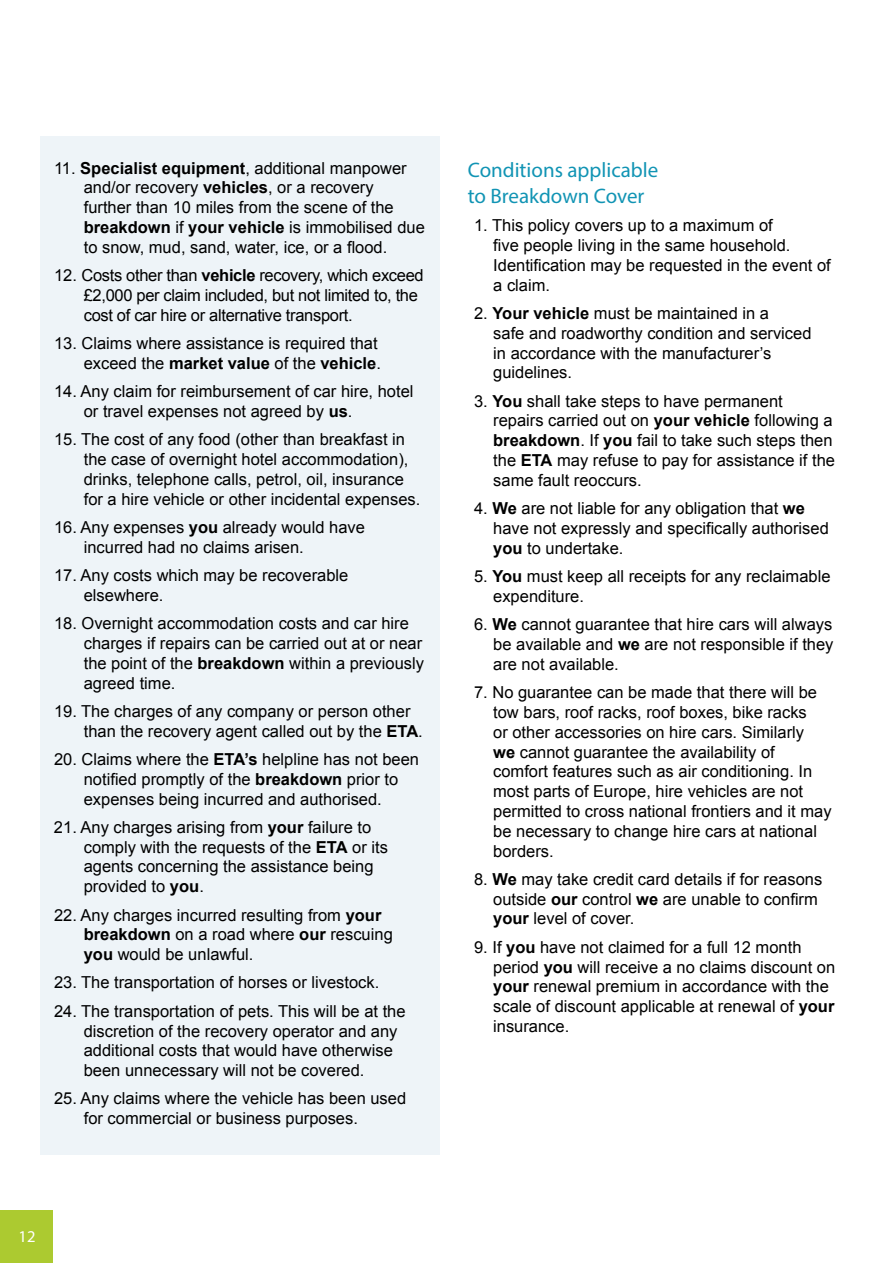
<style>
.page{position:relative;width:893px;height:1263px;background:#fff}
.page>*{position:absolute;margin:0;border:0;box-sizing:border-box;transform-origin:0 0}
.t1{font:21px/25.5px "Myriad Pro";color:#1194b4}
.t2{font:16.5px/19.8px "Arial";color:#000}
.t3{font:16.5px/19.8px "Arial";letter-spacing:-.02em;color:#000}
.t4{font:16.5px "Myriad Pro";color:#fff}
.s1{font-weight:700}
</style>
<div class="page">
<div style="left:0;top:1210px;width:53px;height:53px;background:#acca30"></div>
<div style="left:40px;top:136px;width:400px;height:1018px;background:#eef4f8"></div>
<p class="t2" style="left:84px;top:158px;width:343px;text-indent:-30px">11. <span class="s1">Specialist equipment</span>, additional manpower and/or recovery <span class="s1">vehicles</span>, or a recovery further than 10 miles from the scene of the <span class="s1">breakdown</span> if <span class="s1">your vehicle</span> is immobilised due to snow, mud, sand, water, ice, or a flood.</p>
<p class="t3" style="left:84px;top:266px;width:341px;text-indent:-30px">12. Costs other than <span class="s1">vehicle</span> recovery, which exceed £2,000 per claim included, but not limited to, the cost of car hire or alternative transport.</p>
<p class="t2" style="left:54px;top:333px;width:328px;text-align:right">13. Claims where assistance is required that exceed the <span class="s1">market value</span> of the <span class="s1">vehicle</span>.</p>
<p class="t2" style="left:84px;top:382px;width:331px;text-indent:-30px">14. Any claim for reimbursement of car hire, hotel or travel expenses not agreed by <span class="s1">us</span>.</p>
<p class="t2" style="left:84px;top:430px;width:338px;text-indent:-30px">15. The cost of any food (other than breakfast in the case of overnight hotel accommodation), drinks, telephone calls, petrol, oil, insurance for a hire vehicle or other incidental expenses.</p>
<p class="t2" style="left:84px;top:517px;width:283px;text-indent:-30px">16. Any expenses <span class="s1">you</span> already would have incurred had no claims arisen.</p>
<p class="t2" style="left:84px;top:565px;width:266px;text-indent:-30px">17. Any costs which may be recoverable elsewhere.</p>
<p class="t2" style="left:84px;top:614px;width:342px;text-indent:-30px">18. Overnight accommodation costs and car hire charges if repairs can be carried out at or near the point of the <span class="s1">breakdown</span> within a previously agreed time.</p>
<p class="t2" style="left:84px;top:701px;width:341px;text-indent:-30px">19. The charges of any company or person other than the recovery agent called out by the <span class="s1">ETA</span>.</p>
<p class="t2" style="left:54px;top:749px;width:367px;text-align:center">20. Claims where the <span class="s1">ETA’s</span> helpline has not been notified promptly of the <span class="s1">breakdown</span> prior to expenses being incurred and authorised.</p>
<p class="t2" style="left:84px;top:817px;width:306px;text-indent:-30px">21. Any charges arising from <span class="s1">your</span> failure to comply with the requests of the <span class="s1">ETA</span> or its agents concerning the assistance being provided to <span class="s1">you</span>.</p>
<p class="t2" style="left:84px;top:905px;width:311px;text-indent:-30px">22. Any charges incurred resulting from <span class="s1">your breakdown</span> on a road where <span class="s1">our</span> rescuing <span class="s1">you</span> would be unlawful.</p>
<p class="t2" style="left:54px;top:973px;width:327px">23. The transportation of horses or livestock.</p>
<p class="t2" style="left:84px;top:1001px;width:323px;text-indent:-30px">24. The transportation of pets. This will be at the discretion of the recovery operator and any additional costs that would have otherwise been unnecessary will not be covered.</p>
<p class="t2" style="left:84px;top:1089px;width:324px;text-indent:-30px">25. Any claims where the vehicle has been used for commercial or business purposes.</p>
<p class="t4" style="left:19px;top:1226px;width:18px">12</p>
<p class="t1" style="left:468px;top:157px;width:192px">Conditions applicable to Breakdown Cover</p>
<p class="t2" style="left:493px;top:216px;width:339px;text-indent:-19px">1. This policy covers up to a maximum of<br>five people living in the same household.<br>Identification may be requested in the event of a claim.</p>
<p class="t2" style="left:493px;top:303px;width:320px;text-indent:-19px">2. <span class="s1">Your vehicle</span> must be maintained in a<br>safe and roadworthy condition and serviced in accordance with the manufacturer’s guidelines.</p>
<p class="t2" style="left:493px;top:391px;width:343px;text-indent:-19px">3. <span class="s1">You</span> shall take steps to have permanent repairs carried out on <span class="s1">your vehicle</span> following a <span class="s1">breakdown</span>. If <span class="s1">you</span> fail to take such steps then the <span class="s1">ETA</span> may refuse to pay for assistance if the same fault reoccurs.</p>
<p class="t2" style="left:493px;top:499px;width:337px;text-indent:-19px">4. <span class="s1">We</span> are not liable for any obligation that <span class="s1">we </span>have not expressly and specifically authorised <span class="s1">you</span> to undertake.</p>
<p class="t2" style="left:493px;top:567px;width:339px;text-indent:-19px">5. <span class="s1">You</span> must keep all receipts for any reclaimable expenditure.</p>
<p class="t2" style="left:493px;top:615px;width:342px;text-align:justify;text-indent:-19px">6. <span class="s1">We</span> cannot guarantee that hire cars will always be available and <span class="s1">we</span> are not responsible if they are not available.</p>
<p class="t2" style="left:493px;top:683px;width:340px;text-indent:-19px">7. No guarantee can be made that there will be tow bars, roof racks, roof boxes, bike racks<br>or other accessories on hire cars. Similarly<br><span class="s1">we</span> cannot guarantee the availability of comfort features such as air conditioning. In most parts of Europe, hire vehicles are not permitted to cross national frontiers and it may be necessary to change hire cars at national borders.</p>
<p class="t2" style="left:493px;top:869px;width:331px;text-indent:-19px">8. <span class="s1">We</span> may take credit card details if for reasons outside <span class="s1">our</span> control <span class="s1">we</span> are unable to confirm <span class="s1">your</span> level of cover.</p>
<p class="t2" style="left:493px;top:937px;width:344px;text-indent:-19px">9. If <span class="s1">you</span> have not claimed for a full 12 month period <span class="s1">you</span> will receive a no claims discount on <span class="s1">your</span> renewal premium in accordance with the scale of discount applicable at renewal of <span class="s1">your </span>insurance.</p>
</div>
